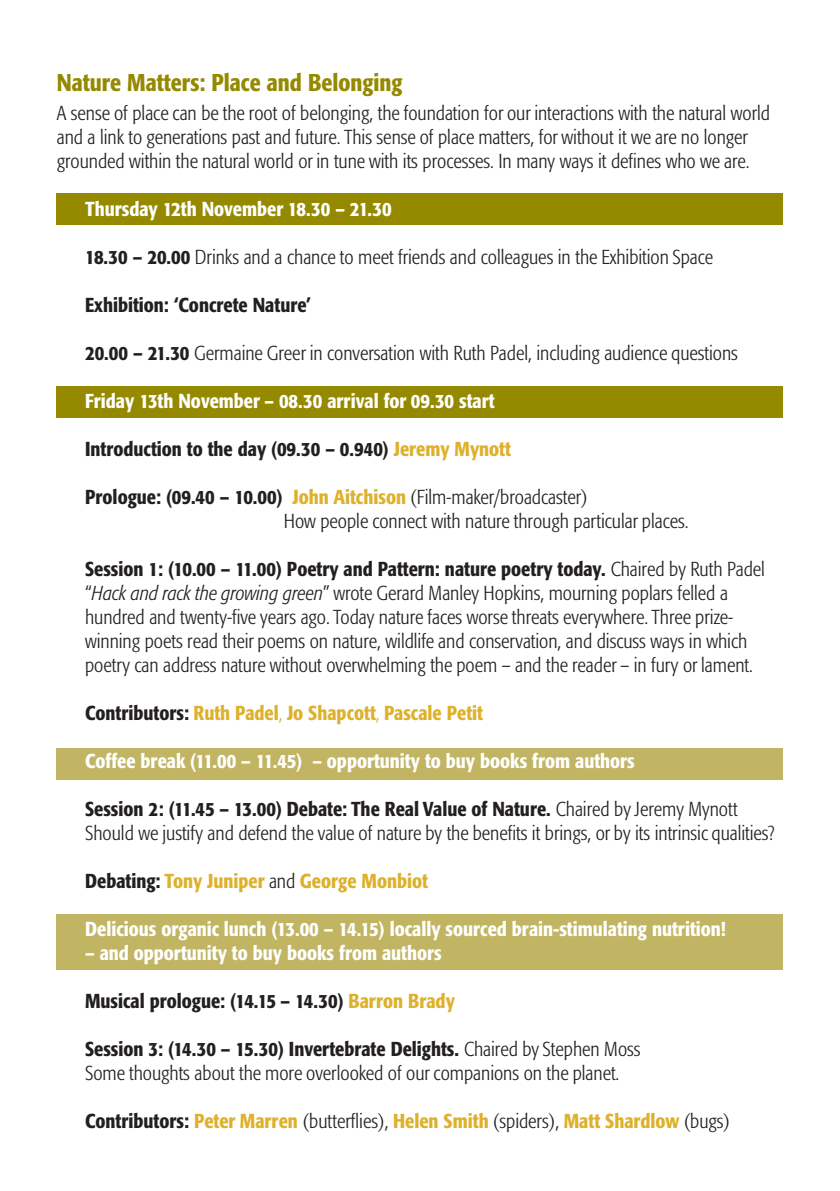
<style>
.page{position:relative;width:840px;height:1191px;background:#fff}
.page>*{position:absolute;margin:0;border:0;box-sizing:border-box;transform-origin:0 0}
.t1{font:500 condensed 24px "Formata BQ";color:#958900}
.t2{font:300 condensed 20px/24px "Formata BQ";color:#231f20}
.t3{font:500 condensed 20px "Formata BQ";color:#231f20}
.t4{font:500 condensed 20px "Formata BQ";color:#fff}
.t5{font:500 condensed 20px "Formata BQ";color:#ddb12b}
.s1{font-weight:500}
.s2{color:#ddb12b}
.s3{font-weight:500;color:#ddb12b}
.s4{font-weight:300}
.s5{font-style:italic}
.s6{color:#231f20}
.s7{font-weight:300;color:#231f20}
</style>
<div class="page">
<div style="left:57px;top:914px;width:725px;height:56px;background:#c1b563"></div>
<div style="left:57px;top:748px;width:725px;height:32px;background:#c1b563"></div>
<div style="left:57px;top:193px;width:725px;height:32px;background:#958900"></div>
<div style="left:57px;top:385px;width:725px;height:32px;background:#958900"></div>
<p class="t1" style="left:57px;top:68px;width:347px">Nature Matters: Place and Belonging</p>
<p class="t2" style="left:57px;top:101px;width:714px">A sense of place can be the root of belonging, the foundation for our interactions with the natural world and a link to generations past and future. This sense of place matters, for without it we are no longer grounded within the natural world or in tune with its processes. In many ways it defines who we are.</p>
<p class="t4" style="left:85px;top:197px;width:308px">Thursday 12th November 18.30 – 21.30</p>
<p class="t2" style="left:85px;top:245px;width:629px"><span class="s1">18.30 – 20.00</span> Drinks and a chance to meet friends and colleagues in the Exhibition Space</p>
<p class="t3" style="left:85px;top:293px;width:227px">Exhibition: ‘Concrete Nature’</p>
<p class="t2" style="left:85px;top:341px;width:654px"><span class="s1">20.00 – 21.30</span> Germaine Greer in conversation with Ruth Padel, including audience questions</p>
<p class="t4" style="left:85px;top:389px;width:411px">Friday 13th November – 08.30 arrival for 09.30 start</p>
<p class="t3" style="left:85px;top:437px;width:427px">Introduction to the day (09.30 – 0.940) <span class="s2">Jeremy Mynott</span></p>
<p class="t2" style="left:85px;top:485px;width:503px"><span class="s1">Prologue: (09.40 – 10.00)</span> <span class="s3">John Aitchison</span> (Film-maker/broadcaster)</p>
<p class="t2" style="left:283px;top:509px;width:406px">How people connect with nature through particular places.</p>
<p class="t3" style="left:85px;top:557px;width:681px">Session 1: (10.00 – 11.00) Poetry and Pattern: nature poetry today. <span class="s4">Chaired by Ruth Padel</span></p>
<p class="t2" style="left:85px;top:581px;width:669px">“<span class="s5">Hack and rack the growing green</span>” wrote Gerard Manley Hopkins, mourning poplars felled a hundred and twenty-five years ago. Today nature faces worse threats everywhere. Three prize&shy;winning poets read their poems on nature, wildlife and conservation, and discuss ways in which poetry can address nature without overwhelming the poem – and the reader – in fury or lament.</p>
<p class="t5" style="left:85px;top:701px;width:399px"><span class="s6">Contributors:</span> Ruth Padel<span class="s4">,</span> Jo Shapcott<span class="s4">,</span> Pascale Petit</p>
<p class="t4" style="left:85px;top:749px;width:551px">Coffee break (11.00 – 11.45) – opportunity to buy books from authors</p>
<p class="t3" style="left:85px;top:797px;width:653px">Session 2: (11.45 – 13.00) Debate: The Real Value of Nature. <span class="s4">Chaired by Jeremy Mynott</span></p>
<p class="t2" style="left:85px;top:821px;width:691px">Should we justify and defend the value of nature by the benefits it brings, or by its intrinsic qualities?</p>
<p class="t5" style="left:85px;top:869px;width:344px"><span class="s6">Debating:</span> Tony Juniper <span class="s7">and</span> George Monbiot</p>
<p class="t4" style="left:85px;top:917px;width:642px">Delicious organic lunch (13.00 – 14.15) locally sourced brain-stimulating nutrition!</p>
<p class="t4" style="left:85px;top:941px;width:358px">– and opportunity to buy books from authors</p>
<p class="t3" style="left:85px;top:989px;width:371px">Musical prologue: (14.15 – 14.30) <span class="s2">Barron Brady</span></p>
<p class="t3" style="left:85px;top:1037px;width:556px">Session 3: (14.30 – 15.30) Invertebrate Delights. <span class="s4">Chaired by Stephen Moss</span></p>
<p class="t2" style="left:85px;top:1061px;width:535px">Some thoughts about the more overlooked of our companions on the planet.</p>
<p class="t5" style="left:85px;top:1109px;width:646px"><span class="s6">Contributors:</span> Peter Marren <span class="s7">(butterflies),</span> Helen Smith <span class="s7">(spiders),</span> Matt Shardlow <span class="s7">(bugs)</span></p>
</div>
